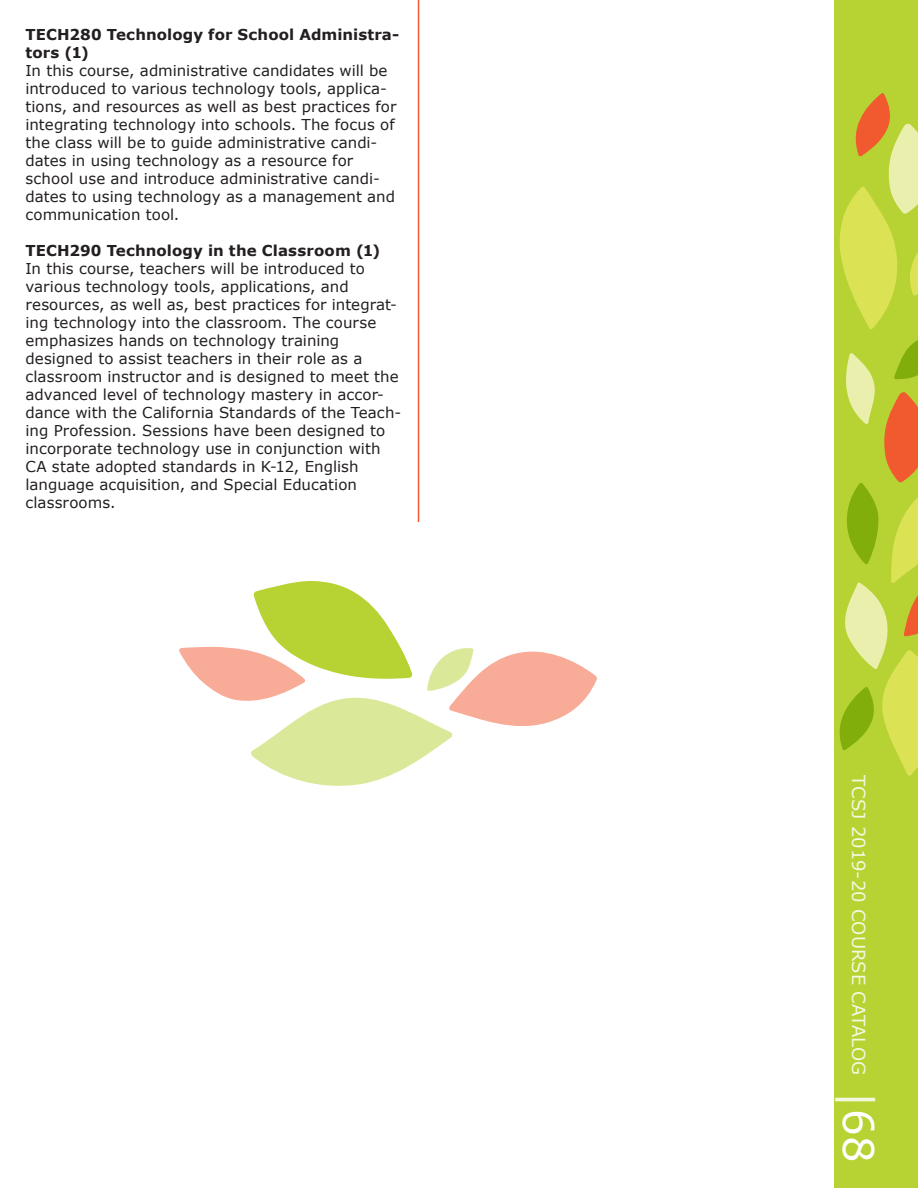
<style>
.page{position:relative;width:918px;height:1188px;background:#fff}
.page>*{position:absolute;margin:0;border:0;box-sizing:border-box;transform-origin:0 0}
.t1{font:42px "Verdana";color:#fff}
.t2{font:18px "Verdana";color:rgb(255 255 255/.85)}
.t3{font:15px/18px "Verdana";letter-spacing:.005em;color:#231f20}
.t4{font:700 15px/18px "Verdana";letter-spacing:.005em;color:#231f20}
.s1{color:rgb(255 255 255/.85)}
</style>
<div class="page">
<svg style="left:179px;top:581px;width:418px;height:205px"></svg>
<div style="left:835px;top:0;width:83px;height:1188px;background:#b6d333"></div>
<svg style="left:839px;top:93px;width:79px;height:683px"></svg>
<hr style="left:418px;top:0;width:1px;height:522px;background:#f1592f">
<p class="t4" style="left:26px;top:25px;width:375px">TECH280 Technology for School Administra&shy;tors (1)</p>
<p class="t3" style="left:26px;top:61px;width:372px">In this course, administrative candidates will be introduced to various technology tools, applica&shy;tions, and resources as well as best practices for integrating technology into schools. The focus of the class will be to guide administrative candi&shy;dates in using technology as a resource for school use and introduce administrative candi&shy;dates to using technology as a management and communication tool.</p>
<p class="t4" style="left:26px;top:241px;width:356px">TECH290 Technology in the Classroom (1)</p>
<p class="t3" style="left:26px;top:259px;width:377px">In this course, teachers will be introduced to various technology tools, applications, and resources, as well as, best practices for integrat&shy;ing technology into the classroom. The course emphasizes hands on technology training designed to assist teachers in their role as a classroom instructor and is designed to meet the advanced level of technology mastery in accor&shy;dance with the California Standards of the Teach&shy;ing Profession. Sessions have been designed to incorporate technology use in conjunction with CA state adopted standards in K-12, English language acquisition, and Special Education classrooms.</p>
<p class="t2" style="left:871px;top:775px;width:301px;rotate:90deg">TCSJ 2019-20 COURSE CATALOG</p>
<h1 class="t1" style="left:887px;top:1090px;width:74px;rotate:90deg"><span class="s1">|</span>68</h1>
</div>
